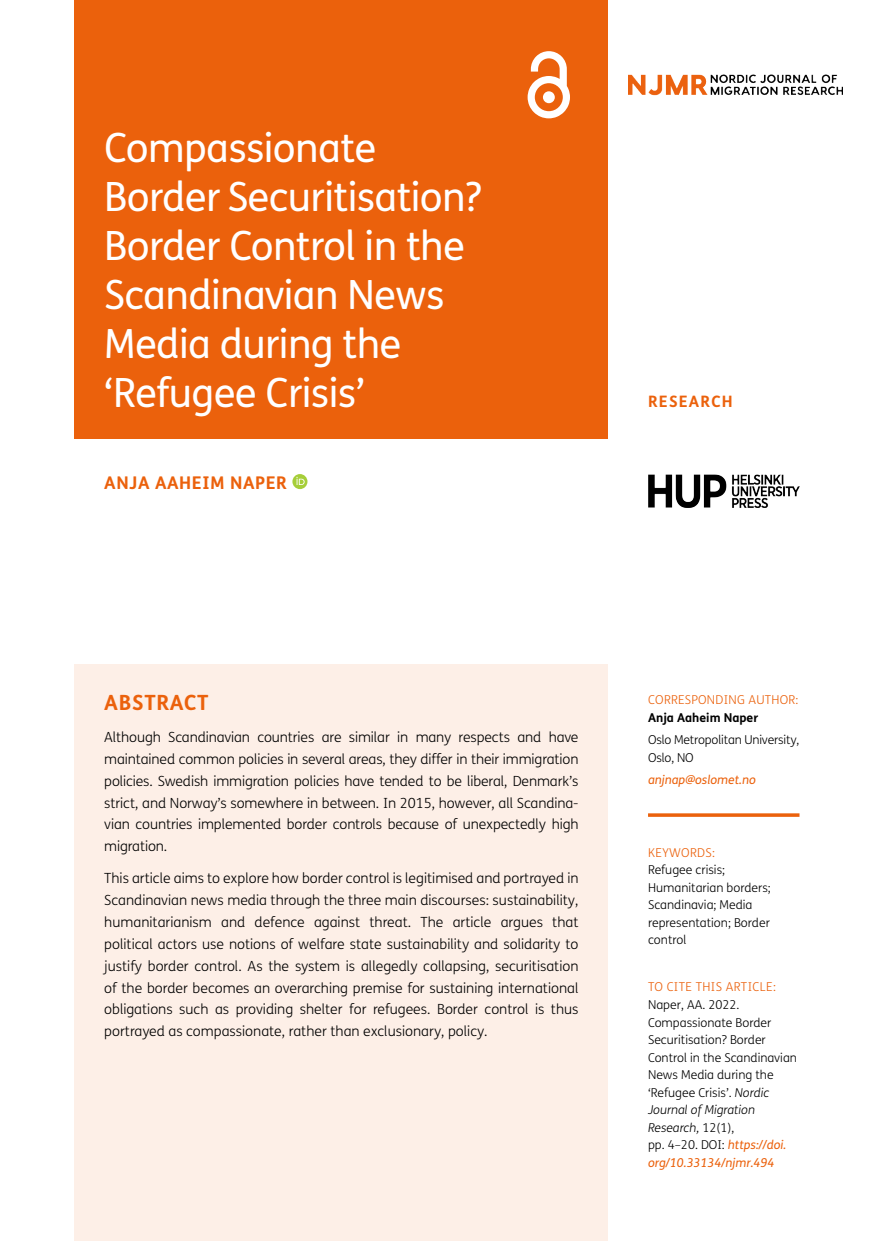
<style>
.page{position:relative;width:874px;height:1241px;background:#fff}
.page>*{position:absolute;margin:0;border:0;box-sizing:border-box;transform-origin:0 0}
.Article_Title{font:40.25px/49px "FS Me";letter-spacing:-.015em;color:#fff}
.t1{font:700 21px "FS Me";letter-spacing:.03em;color:#eb610c}
.Cover_Authors{font:700 17.5px "FS Me";letter-spacing:.03em;color:#eb610c}
.t2{font:700 15.75px "FS Me";letter-spacing:.075em;color:#eb610c}
.Abstract_Copy{font:300 14px/21.9px "FS Me";letter-spacing:-.01em;color:#000;text-align:justify}
.t3{font:300 12.25px/17.5px "FS Me";color:#000}
.t4{font:300 12.25px "FS Me";letter-spacing:.02em;color:#eb610c}
.t5{font:italic 12.25px "FS Me";color:#eb610c}
.t6{font:700 12.25px "FS Me";color:#000}
.s1{font-style:italic}
.s2{font-weight:400;font-style:italic;color:#eb610c}
</style>
<div class="page">
<div style="left:74px;top:0;width:534px;height:438px;background:#eb610c"></div>
<svg style="left:527px;top:51px;width:42px;height:67px"></svg>
<img style="left:648px;top:474px;width:151px;height:33px">
<img style="left:628px;top:74px;width:214px;height:21px">
<hr style="left:647px;top:813px;width:152px;height:3px;background:#eb610c">
<div style="left:74px;top:664px;width:534px;height:576px;background:#fdefe7"></div>
<div style="left:292px;top:474px;width:15px;height:15px;background:#a6ce39;border-radius:50%"></div>
<svg style="left:296px;top:476px;width:8px;height:9px"></svg>
<p class="Article_Title" style="left:104px;top:124px;width:379px">Compassionate<br>Border Securitisation?<br>Border Control in the<br>Scandinavian News<br>Media during the ‘Refugee Crisis’</p>
<p class="Cover_Authors" style="left:104px;top:472px;width:184px">ANJA AAHEIM NAPER</p>
<p class="t2" style="left:647px;top:391px;width:86px">RESEARCH</p>
<h1 class="t1" style="left:104px;top:689px;width:106px">ABSTRACT</h1>
<p class="Abstract_Copy" style="left:104px;top:726px;width:475px">Although Scandinavian countries are similar in many respects and have maintained common policies in several areas, they differ in their immigration policies. Swedish immigration policies have tended to be liberal, Denmark’s strict, and Norway’s somewhere in between. In 2015, however, all Scandina&shy;vian countries implemented border controls because of unexpectedly high migration.</p>
<p class="Abstract_Copy" style="left:104px;top:867px;width:475px">This article aims to explore how border control is legitimised and portrayed in Scandinavian news media through the three main discourses: sustainability, humanitarianism and defence against threat. The article argues that political actors use notions of welfare state sustainability and solidarity to justify border control. As the system is allegedly collapsing, securitisation of the border becomes an overarching premise for sustaining international obligations such as providing shelter for refugees. Border control is thus portrayed as compassionate, rather than exclusionary, policy.</p>
<p class="t4" style="left:647px;top:693px;width:152px">CORRESPONDING AUTHOR:</p>
<p class="t6" style="left:647px;top:710px;width:112px">Anja Aaheim Naper</p>
<p class="t3" style="left:647px;top:731px;width:153px">Oslo Metropolitan University,<br>Oslo, NO</p>
<p class="t5" style="left:647px;top:773px;width:109px">anjnap@oslomet.no</p>
<p class="t4" style="left:647px;top:845px;width:69px">KEYWORDS:</p>
<p class="t3" style="left:647px;top:861px;width:124px">Refugee crisis;<br>Humanitarian borders;<br>Scandinavia; Media representation; Border control</p>
<p class="t4" style="left:647px;top:980px;width:129px">TO CITE THIS ARTICLE:</p>
<p class="t3" style="left:647px;top:996px;width:150px">Naper, AA. 2022.<br>Compassionate Border<br>Securitisation? Border<br>Control in the Scandinavian<br>News Media during the ‘Refugee Crisis’. <span class="s1">Nordic<br>Journal of Migration<br>Research,</span> 12(1),<br>pp. 4–20. DOI: <span class="s2">https://doi. org/10.33134/njmr.494</span></p>
</div>
